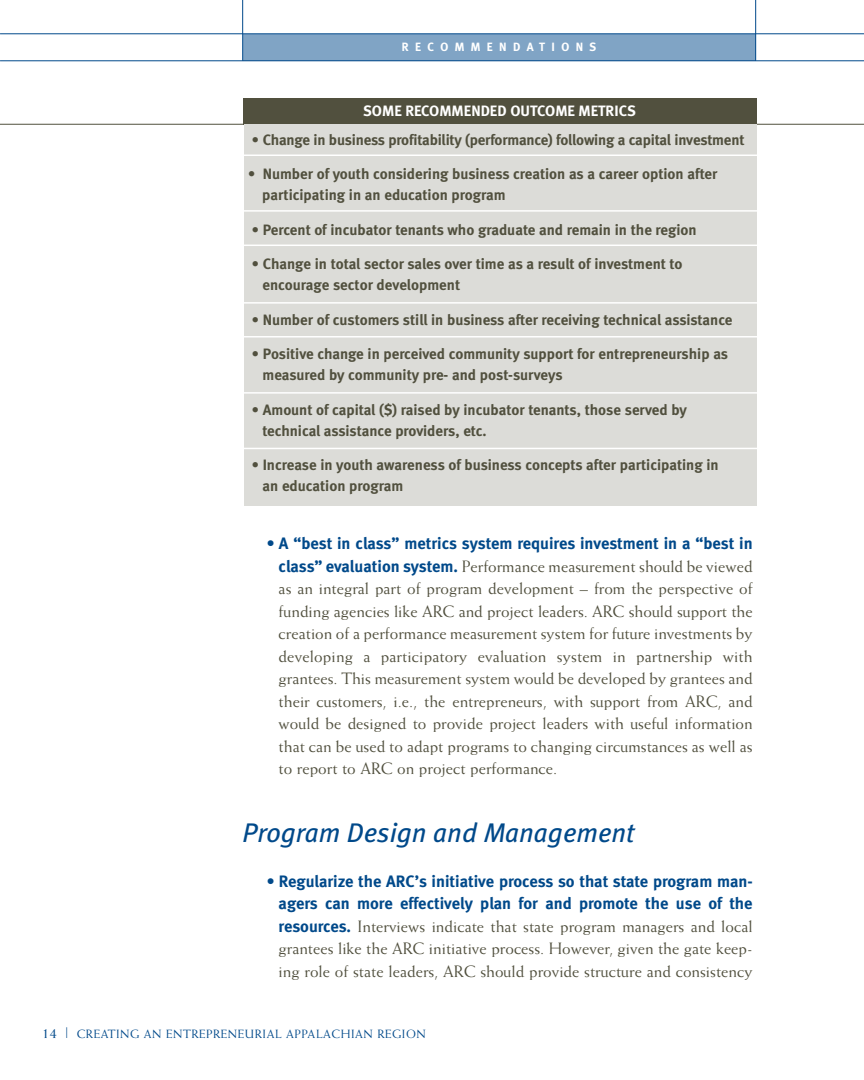
<style>
.page{position:relative;width:864px;height:1080px;background:#fff}
.page>*{position:absolute;margin:0;border:0;box-sizing:border-box;transform-origin:0 0}
.t1{font:italic 27px "Meta";color:#00498a}
.t2{font:16.5px/22.5px "Weiss";color:#51503e;text-align:justify}
.t3{font:700 16.5px/22.5px "Meta";color:#00498a;text-align:right}
.t4{font:700 15px/21px "Meta";color:#51503e}
.t5{font:700 15px "Meta";color:#fff}
.t6{font:12px "Weiss";letter-spacing:.05em;color:#00498a}
.t7{font:700 12px "Meta";letter-spacing:.535em;color:#fff}
.s1{font-family:"Meta";font-weight:700;color:#00498a}
.s2{font-size:15px}
</style>
<div class="page">
<div style="left:243px;top:34px;width:513px;height:27px;background:#80a4c5"></div>
<hr style="left:0;top:33px;width:864px;height:1px;background:#00498a">
<hr style="left:0;top:60px;width:864px;height:1px;background:#00498a">
<hr style="left:242px;top:0;width:1px;height:61px;background:#00498a">
<hr style="left:755px;top:0;width:1px;height:61px;background:#00498a">
<hr style="left:0;top:124px;width:864px;height:1px;background:#51503e">
<div style="left:245px;top:98px;width:512px;height:27px;background:#51503e"></div>
<div style="left:244px;top:125px;width:513px;height:381px;background:#dcdcd8"></div>
<hr style="left:241px;top:154px;width:524px;height:2px;background:#fff">
<hr style="left:241px;top:336px;width:524px;height:2px;background:#fff">
<hr style="left:241px;top:210px;width:524px;height:2px;background:#fff">
<hr style="left:241px;top:245px;width:524px;height:1px;background:#fff">
<hr style="left:241px;top:302px;width:524px;height:2px;background:#fff">
<hr style="left:241px;top:392px;width:524px;height:2px;background:#fff">
<hr style="left:241px;top:448px;width:524px;height:1px;background:#fff">
<p class="t7" style="left:402px;top:41px;width:196px">RECOMMENDATIONS</p>
<p class="t5" style="left:363px;top:106px;width:274px">SOME RECOMMENDED OUTCOME METRICS</p>
<p class="t4" style="left:252px;top:130px;width:494px">• Change in business profitability (performance) following a capital investment</p>
<p class="t4" style="left:262px;top:165px;width:456px;text-indent:-14px">• Number of youth considering business creation as a career option after participating in an education program</p>
<p class="t4" style="left:252px;top:220px;width:446px">• Percent of incubator tenants who graduate and remain in the region</p>
<p class="t4" style="left:263px;top:255px;width:422px;text-indent:-11px">• Change in total sector sales over time as a result of investment to encourage sector development</p>
<p class="t4" style="left:252px;top:310px;width:482px">• Number of customers still in business after receiving technical assistance</p>
<p class="t4" style="left:263px;top:345px;width:467px;text-indent:-11px">• Positive change in perceived community support for entrepreneurship as measured by community pre- and post-surveys</p>
<p class="t4" style="left:263px;top:400px;width:426px;text-indent:-11px">• Amount of capital ($) raised by incubator tenants, those served by technical assistance providers, etc.</p>
<p class="t4" style="left:263px;top:456px;width:458px;text-indent:-11px">• Increase in youth awareness of business concepts after participating in an education program</p>
<p class="t3" style="left:267px;top:534px;width:487px">• A “best in class” metrics system requires investment in a “best in</p>
<p class="t2" style="left:279px;top:556px;width:476px"><span class="s1">class” evaluation system.</span> Performance measurement should be viewed as an integral part of program development – from the perspective of funding agencies like ARC and project leaders. ARC should support the creation of a performance measurement system for future investments by developing a participatory evaluation system in partnership with grantees. This measurement system would be developed by grantees and their customers, i.e., the entrepreneurs, with support from ARC, and would be designed to provide project leaders with useful information that can be used to adapt programs to changing circumstances as well as to report to ARC on project performance.</p>
<h1 class="t1" style="left:243px;top:821px;width:393px">Program Design and Management</h1>
<p class="t3" style="left:267px;top:871px;width:487px">• Regularize the ARC’s initiative process so that state program man&shy;agers can more effectively plan for and promote the use of the</p>
<p class="t2" style="left:279px;top:916px;width:476px"><span class="s1">resources.</span> Interviews indicate that state program managers and local grantees like the ARC initiative process. However, given the gate keep&shy;ing role of state leaders, ARC should provide structure and consistency</p>
<p class="t6" style="left:42px;top:1030px;width:386px"><span class="s2">14 |</span> CREATING AN ENTREPRENEURIAL APPALACHIAN REGION</p>
</div>
